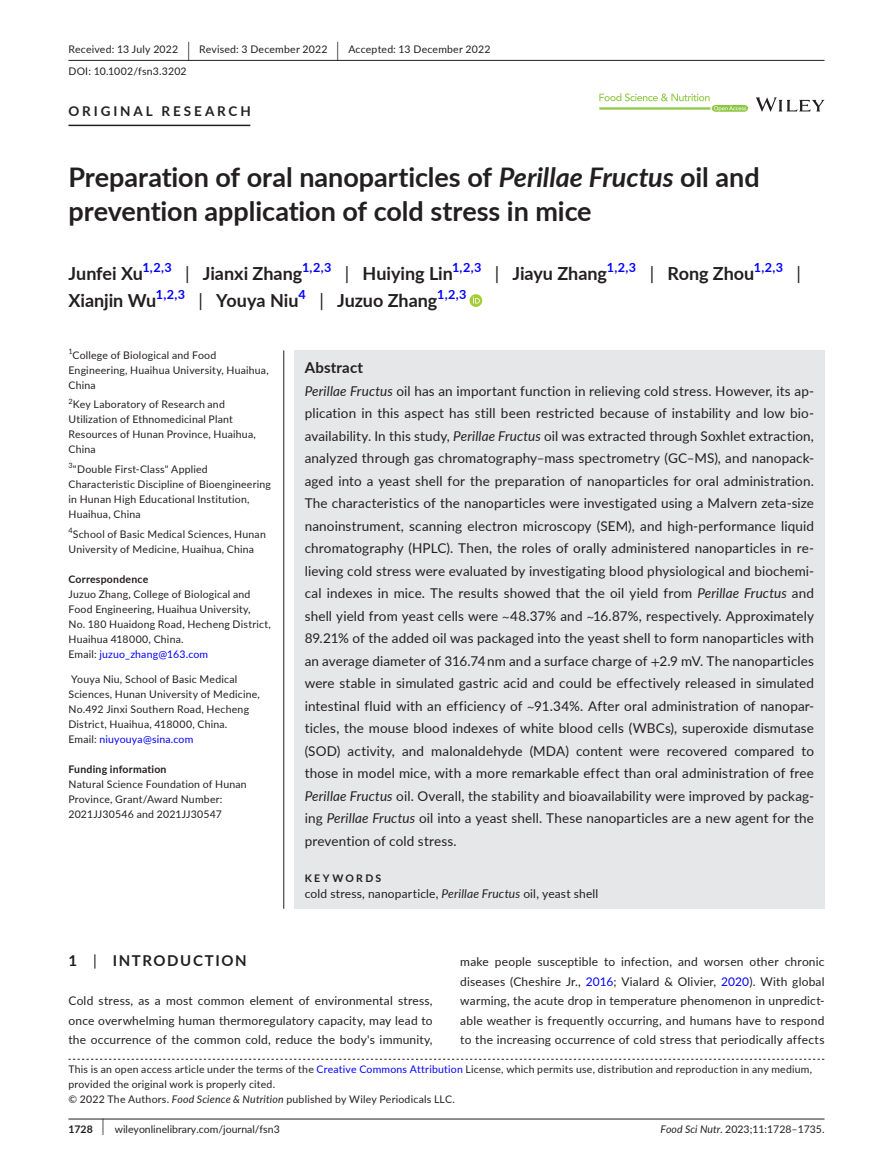
<style>
.page{position:relative;width:893px;height:1174px;background:#fff}
.page>*{position:absolute;margin:0;border:0;box-sizing:border-box;transform-origin:0 0}
.t1{font:700 27px/34.5px "Lato";letter-spacing:-.005em;color:#231f20}
.t2{font:700 18px "Lato";letter-spacing:-.005em;color:#231f20}
.t3{font:18px "Lato";color:#231f20}
.t4{font:700 15px "Lato";letter-spacing:.1em;color:#231f20}
.t5{font:700 15px "Lato";letter-spacing:.015em;color:#231f20}
.t6{font:13.5px/22.5px "Lato";letter-spacing:.01em;color:#231f20;text-align:justify}
.t7{font:700 13.5px "Lato";letter-spacing:.215em;color:#231f20}
.t8{font:700 12.6px "Lato";color:#00f}
.t9{font:12px/19.5px "Lato";letter-spacing:.015em;color:#231f20;text-align:justify}
.t10{font:10.5px/15px "Lato";letter-spacing:.02em;color:#231f20}
.t11{font:10.5px "Lato";color:#231f20}
.t12{font:700 10.5px "Lato";letter-spacing:.02em;color:#231f20}
.t13{font:700 10.5px "Lato";letter-spacing:.22em;color:#231f20}
.t14{font:7.35px "Lato";color:#231f20}
.s1{font-size:19.65px}
.s2{font-style:italic}
.s3{font-weight:400}
.s4{color:#00f}
.s5{font-family:"STIX"}
.s6{font-weight:700}
.s7{font-size:17.4px}
</style>
<div class="page">
<hr style="left:68px;top:1118px;width:756px;height:1px;background:#231f20">
<svg style="left:756px;top:97px;width:68px;height:15px"></svg>
<svg style="left:599px;top:93px;width:149px;height:19px"></svg>
<hr style="left:68px;top:60px;width:756px;height:1px;background:#231f20">
<hr style="left:68px;top:125px;width:182px;height:1px;background:#231f20">
<svg style="left:470px;top:294px;width:12px;height:13px"></svg>
<svg style="left:473px;top:296px;width:7px;height:7px"></svg>
<svg style="left:68px;top:1058px;width:756px;height:1px"></svg>
<div style="left:294px;top:350px;width:530px;height:558px;background:#e6e7e9"></div>
<hr style="left:283px;top:350px;width:1px;height:558px;background:#231f20">
<p class="t10" style="left:68px;top:38px;width:424px;line-height:21.8px">Received: 13 July 2022 <span class="s1">|</span> Revised: 3 December 2022 <span class="s1">|</span> Accepted: 13 December 2022<br>DOI: 10.1002/fsn3.3202</p>
<p class="t7" style="left:68px;top:101px;width:184px">ORIGINAL RESEARCH</p>
<h1 class="t1" style="left:68px;top:159px;width:693px">Preparation of oral nanoparticles of <span class="s2">Perillae Fructus</span> oil and prevention application of cold stress in mice</h1>
<h2 class="t2" style="left:68px;top:260px;width:76px">Junfei Xu</h2>
<p class="t8" style="left:142px;top:258px;width:31px">1,2,3</p>
<h2 class="t2" style="left:185px;top:260px;width:119px"><span class="s3">|</span> Jianxi Zhang</h2>
<p class="t8" style="left:302px;top:258px;width:31px">1,2,3</p>
<h2 class="t2" style="left:345px;top:260px;width:110px"><span class="s3">|</span> Huiying Lin</h2>
<p class="t8" style="left:452px;top:258px;width:31px">1,2,3</p>
<h2 class="t2" style="left:495px;top:260px;width:114px"><span class="s3">|</span> Jiayu Zhang</h2>
<p class="t8" style="left:607px;top:258px;width:31px">1,2,3</p>
<h2 class="t2" style="left:650px;top:260px;width:106px"><span class="s3">|</span> Rong Zhou</h2>
<p class="t8" style="left:754px;top:258px;width:31px">1,2,3</p>
<h2 class="t3" style="left:797px;top:260px;width:6px">|</h2>
<h2 class="t2" style="left:68px;top:287px;width:89px">Xianjin Wu</h2>
<p class="t8" style="left:156px;top:285px;width:31px">1,2,3</p>
<h2 class="t2" style="left:199px;top:287px;width:101px"><span class="s3">|</span> Youya Niu</h2>
<p class="t8" style="left:299px;top:285px;width:9px">4</p>
<h2 class="t2" style="left:319px;top:287px;width:119px"><span class="s3">|</span> Juzuo Zhang</h2>
<p class="t8" style="left:437px;top:285px;width:31px">1,2,3</p>
<p class="t14" style="left:68px;top:346px;width:6px">1</p>
<p class="t10" style="left:68px;top:347px;width:202px;text-indent:4px">College of Biological and Food<br>Engineering, Huaihua University, Huaihua,<br>China</p>
<p class="t14" style="left:68px;top:396px;width:6px">2</p>
<p class="t10" style="left:68px;top:397px;width:189px;text-indent:4px">Key Laboratory of Research and<br>Utilization of Ethnomedicinal Plant<br>Resources of Hunan Province, Huaihua,<br>China</p>
<p class="t10" style="left:68px;top:461px;width:204px"><sup>3</sup>"Double First-Class" Applied Characteristic Discipline of Bioengineering in Hunan High Educational Institution, Huaihua, China</p>
<p class="t10" style="left:68px;top:526px;width:199px"><sup>4</sup>School of Basic Medical Sciences, Hunan<br>University of Medicine, Huaihua, China</p>
<p class="t12" style="left:68px;top:571px;width:81px">Correspondence</p>
<p class="t10" style="left:68px;top:586px;width:204px">Juzuo Zhang, College of Biological and Food Engineering, Huaihua University,<br>No. 180 Huaidong Road, Hecheng District, Huaihua 418000, China.<br>Email: <span class="s4">juzuo_zhang@163.com</span></p>
<p class="t10" style="left:68px;top:671px;width:193px">Youya Niu, School of Basic Medical Sciences, Hunan University of Medicine, No.492 Jinxi Southern Road, Hecheng District, Huaihua, 418000, China.<br>Email: <span class="s4">niuyouya@sina.com</span></p>
<p class="t12" style="left:68px;top:761px;width:100px">Funding information</p>
<p class="t10" style="left:68px;top:776px;width:180px">Natural Science Foundation of Hunan<br>Province, Grant/Award Number:<br>2021JJ30546 and 2021JJ30547</p>
<p class="t5" style="left:305px;top:356px;width:60px">Abstract</p>
<p class="t6" style="left:305px;top:379px;width:511px"><span class="s2">Perillae Fructus</span> oil has an important function in relieving cold stress. However, its ap&shy;plication in this aspect has still been restricted because of instability and low bio&shy;availability. In this study, <span class="s2">Perillae Fructus</span> oil was extracted through Soxhlet extraction, analyzed through gas chromatography–mass spectrometry (GC–MS), and nanopack&shy;aged into a yeast shell for the preparation of nanoparticles for oral administration.<br>The characteristics of the nanoparticles were investigated using a Malvern zeta-size nanoinstrument, scanning electron microscopy (SEM), and high-performance liquid chromatography (HPLC). Then, the roles of orally administered nanoparticles in re&shy;lieving cold stress were evaluated by investigating blood physiological and biochemi&shy;cal indexes in mice. The results showed that the oil yield from <span class="s2">Perillae Fructus</span> and shell yield from yeast cells were <span class="s5">~</span>48.37% and <span class="s5">~</span>16.87%, respectively. Approximately 89.21% of the added oil was packaged into the yeast shell to form nanoparticles with an average diameter of 316.74 nm and a surface charge of <span class="s5">+</span>2.9 mV. The nanoparticles were stable in simulated gastric acid and could be effectively released in simulated intestinal fluid with an efficiency of <span class="s5">~</span>91.34%. After oral administration of nanopar&shy;ticles, the mouse blood indexes of white blood cells (WBCs), superoxide dismutase (SOD) activity, and malonaldehyde (MDA) content were recovered compared to those in model mice, with a more remarkable effect than oral administration of free <span class="s2">Perillae Fructus</span> oil. Overall, the stability and bioavailability were improved by packag&shy;ing <span class="s2">Perillae Fructus</span> oil into a yeast shell. These nanoparticles are a new agent for the prevention of cold stress.</p>
<p class="t13" style="left:305px;top:870px;width:78px">KEYWORDS</p>
<p class="t9" style="left:305px;top:883px;width:295px">cold stress, nanoparticle, <span class="s2">Perillae Fructus</span> oil, yeast shell</p>
<p class="t4" style="left:68px;top:950px;width:180px">1 <span class="s3">|</span> INTRODUCTION</p>
<p class="t9" style="left:68px;top:990px;width:366px">Cold stress, as a most common element of environmental stress, once overwhelming human thermoregulatory capacity, may lead to the occurrence of the common cold, reduce the body's immunity,</p>
<p class="t9" style="left:460px;top:951px;width:366px">make people susceptible to infection, and worsen other chronic diseases (Cheshire Jr., <span class="s4">2016</span>; Vialard &amp; Olivier, <span class="s4">2020</span>). With global warming, the acute drop in temperature phenomenon in unpredict&shy;able weather is frequently occurring, and humans have to respond to the increasing occurrence of cold stress that periodically affects</p>
<p class="t10" style="left:68px;top:1061px;width:745px">This is an open access article under the terms of the <span class="s4">Creative Commons Attribution</span> License, which permits use, distribution and reproduction in any medium, provided the original work is properly cited.<br>© 2022 The Authors. <span class="s2">Food Science &amp; Nutrition</span> published by Wiley Periodicals LLC.</p>
<p class="t11" style="left:68px;top:1121px;width:213px"><span class="s6">1728</span> <span class="s7">|</span> wileyonlinelibrary.com/journal/fsn3</p>
<p class="t11" style="left:661px;top:1121px;width:165px"><span class="s2">Food Sci Nutr.</span> 2023;11:1728–1735.</p>
</div>
